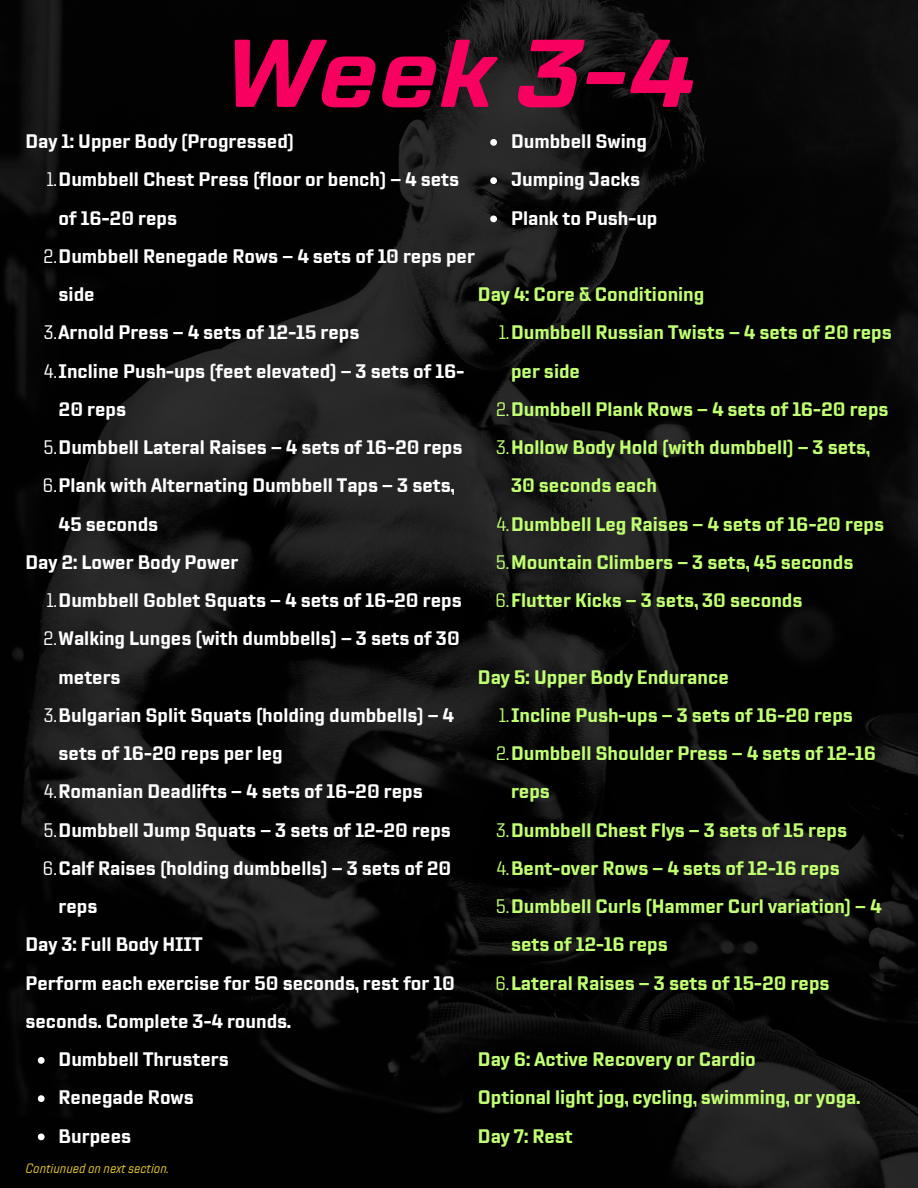
<style>
.page{position:relative;width:918px;height:1188px;background:#fff}
.page>*{position:absolute;margin:0;border:0;box-sizing:border-box;transform-origin:0 0}
.t1{font:italic 700 96px "TT Lakes Neue";color:#f70060}
.t2{font:700 19.5px/38.2px "TT Lakes Neue Cond";color:#fff}
.t3{font:700 19.5px/38.2px "TT Lakes Neue Cond";color:#c1ff72}
.t4{font:italic 13.5px "TT Lakes Neue Cond";color:#e6c933}
.s1{font-weight:400}
</style>
<div class="page">
<img style="left:0;top:0;width:918px;height:1188px">
<svg style="left:38px;top:1057px;width:7px;height:7px"></svg>
<svg style="left:38px;top:1095px;width:7px;height:7px"></svg>
<svg style="left:38px;top:1134px;width:7px;height:6px"></svg>
<svg style="left:490px;top:139px;width:7px;height:7px"></svg>
<svg style="left:490px;top:177px;width:7px;height:7px"></svg>
<svg style="left:490px;top:216px;width:7px;height:6px"></svg>
<p class="t1" style="left:224px;top:6px;width:471px">Week 3-4</p>
<h1 class="t2" style="left:25px;top:122px;width:270px">Day 1: Upper Body (Progressed)</h1>
<h2 class="t2" style="left:59px;top:160px;width:402px;text-indent:-12px"><span class="s1">1.</span>Dumbbell Chest Press (floor or bench) – 4 sets of 16-20 reps</h2>
<p class="t2" style="left:59px;top:237px;width:418px;text-indent:-15px"><span class="s1">2.</span>Dumbbell Renegade Rows – 4 sets of 10 reps per side</p>
<p class="t2" style="left:44px;top:313px;width:317px"><span class="s1">3.</span>Arnold Press – 4 sets of 12-15 reps</p>
<p class="t2" style="left:59px;top:352px;width:407px;text-indent:-15px"><span class="s1">4.</span>Incline Push-ups (feet elevated) – 3 sets of 16-<br>20 reps</p>
<p class="t2" style="left:43px;top:428px;width:421px"><span class="s1">5.</span>Dumbbell Lateral Raises – 4 sets of 16-20 reps</p>
<p class="t2" style="left:59px;top:466px;width:397px;text-indent:-16px"><span class="s1">6.</span>Plank with Alternating Dumbbell Taps – 3 sets,<br>45 seconds</p>
<p class="t2" style="left:25px;top:543px;width:215px">Day 2: Lower Body Power</p>
<h2 class="t2" style="left:47px;top:581px;width:417px"><span class="s1">1.</span>Dumbbell Goblet Squats – 4 sets of 16-20 reps</h2>
<p class="t2" style="left:59px;top:619px;width:403px;text-indent:-15px"><span class="s1">2.</span>Walking Lunges (with dumbbells) – 3 sets of 30 meters</p>
<p class="t2" style="left:59px;top:696px;width:397px;text-indent:-15px"><span class="s1">3.</span>Bulgarian Split Squats (holding dumbbells) – 4 sets of 16-20 reps per leg</p>
<p class="t2" style="left:44px;top:772px;width:380px"><span class="s1">4.</span>Romanian Deadlifts – 4 sets of 16-20 reps</p>
<p class="t2" style="left:43px;top:811px;width:409px"><span class="s1">5.</span>Dumbbell Jump Squats – 3 sets of 12-20 reps</p>
<p class="t2" style="left:59px;top:849px;width:394px;text-indent:-16px"><span class="s1">6.</span>Calf Raises (holding dumbbells) – 3 sets of 20 reps</p>
<p class="t2" style="left:25px;top:925px;width:431px">Day 3: Full Body HIIT<br>Perform each exercise for 50 seconds, rest for 10 seconds. Complete 3-4 rounds.</p>
<h2 class="t2" style="left:59px;top:1040px;width:172px">Dumbbell Thrusters</h2>
<p class="t2" style="left:59px;top:1078px;width:137px">Renegade Rows</p>
<p class="t2" style="left:59px;top:1117px;width:74px">Burpees</p>
<p class="t4" style="left:25px;top:1159px;width:145px">Contiunued on next section.</p>
<p class="t2" style="left:511px;top:122px;width:137px">Dumbbell Swing</p>
<p class="t2" style="left:511px;top:160px;width:131px">Jumping Jacks</p>
<p class="t2" style="left:511px;top:199px;width:148px">Plank to Push-up</p>
<p class="t3" style="left:478px;top:275px;width:228px">Day 4: Core &amp; Conditioning</p>
<h2 class="t3" style="left:511px;top:313px;width:382px;text-indent:-12px"><span class="s1">1.</span>Dumbbell Russian Twists – 4 sets of 20 reps per side</h2>
<p class="t3" style="left:496px;top:390px;width:394px"><span class="s1">2.</span>Dumbbell Plank Rows – 4 sets of 16-20 reps</p>
<p class="t3" style="left:511px;top:428px;width:360px;text-indent:-15px"><span class="s1">3.</span>Hollow Body Hold (with dumbbell) – 3 sets,<br>30 seconds each</p>
<p class="t3" style="left:496px;top:505px;width:389px"><span class="s1">4.</span>Dumbbell Leg Raises – 4 sets of 16-20 reps</p>
<p class="t3" style="left:496px;top:543px;width:359px"><span class="s1">5.</span>Mountain Climbers – 3 sets, 45 seconds</p>
<p class="t3" style="left:495px;top:581px;width:309px"><span class="s1">6.</span>Flutter Kicks – 3 sets, 30 seconds</p>
<p class="t3" style="left:478px;top:658px;width:252px">Day 5: Upper Body Endurance</p>
<h2 class="t3" style="left:499px;top:696px;width:356px"><span class="s1">1.</span>Incline Push-ups – 3 sets of 16-20 reps</h2>
<p class="t3" style="left:511px;top:734px;width:367px;text-indent:-15px"><span class="s1">2.</span>Dumbbell Shoulder Press – 4 sets of 12-16 reps</p>
<p class="t3" style="left:496px;top:811px;width:352px"><span class="s1">3.</span>Dumbbell Chest Flys – 3 sets of 15 reps</p>
<p class="t3" style="left:496px;top:849px;width:345px"><span class="s1">4.</span>Bent-over Rows – 4 sets of 12-16 reps</p>
<p class="t3" style="left:511px;top:887px;width:372px;text-indent:-15px"><span class="s1">5.</span>Dumbbell Curls (Hammer Curl variation) – 4 sets of 12-16 reps</p>
<p class="t3" style="left:495px;top:964px;width:336px"><span class="s1">6.</span>Lateral Raises – 3 sets of 15-20 reps</p>
<p class="t3" style="left:478px;top:1040px;width:384px">Day 6: Active Recovery or Cardio<br>Optional light jog, cycling, swimming, or yoga.<br>Day 7: Rest</p>
</div>
